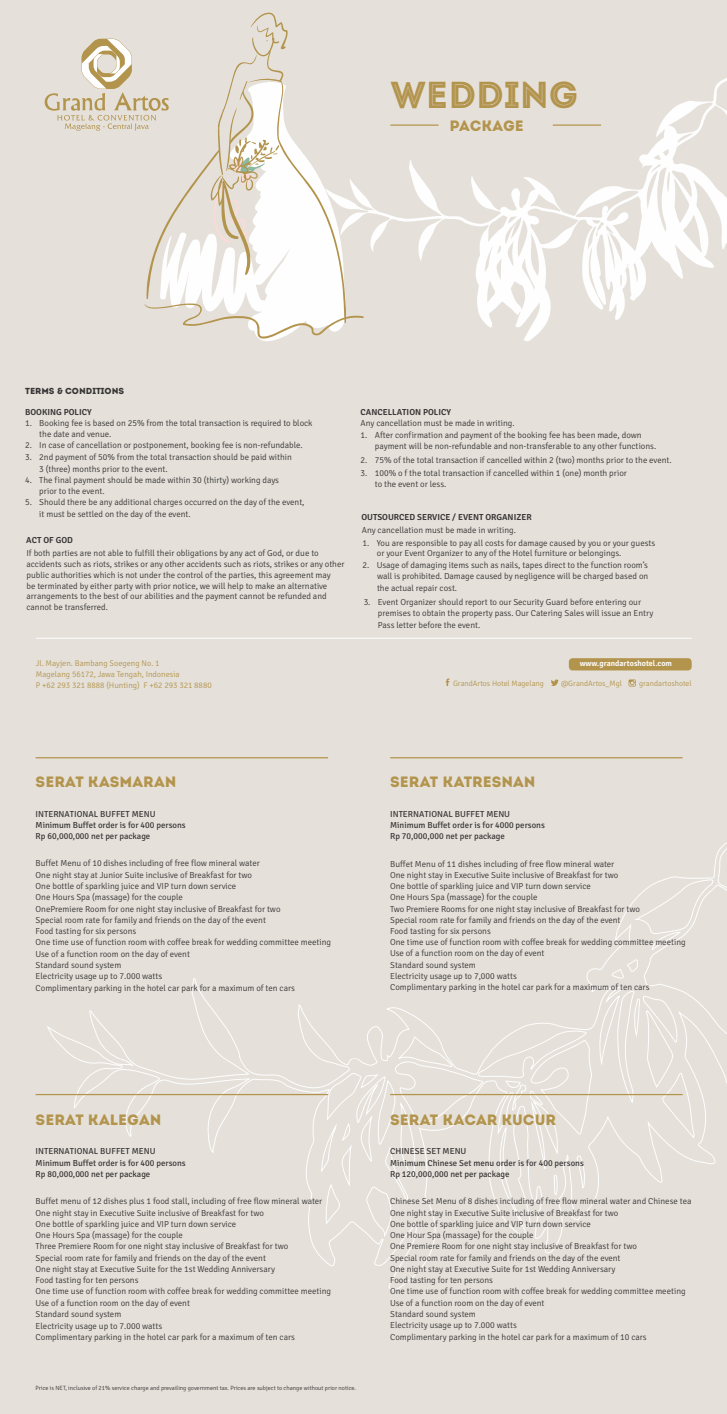
<style>
.page{position:relative;width:727px;height:1414px;background:#fff}
.page>*{position:absolute;margin:0;border:0;box-sizing:border-box;transform-origin:0 0}
.t1{font:37.5px "Intro Inline";color:#b3944d}
.t2{font:15px "Intro";color:#b3944d}
.t3{font:300 8.75px/11.2px "Signika";color:#373435}
.t4{font:8.75px/11.2px "Signika";color:#373435}
.t5{font:600 8.75px "Signika";color:#373435}
.t6{font:8.75px "Intro";color:#373435}
.t7{font:300 8.25px/11px "Signika";color:#b3944d}
.t8{font:600 8px "Signika";color:#fefefe}
.t9{font:300 7.75px "Signika";color:#b3944d}
.t10{font:300 6.12px "Signika";color:#373435}
</style>
<div class="page">
<div style="left:0;top:704px;width:727px;height:355px;background:#e5e1da"></div>
<svg style="left:47px;top:842px;width:680px;height:216px"></svg>
<div style="left:0;top:1059px;width:727px;height:354px;background:#e5e1da"></div>
<svg style="left:74px;top:1058px;width:653px;height:232px"></svg>
<hr style="left:36px;top:1093px;width:292px;height:2px;background:#b3944d">
<hr style="left:36px;top:757px;width:292px;height:1px;background:#b3944d">
<hr style="left:390px;top:1093px;width:292px;height:2px;background:#b3944d">
<hr style="left:390px;top:757px;width:292px;height:1px;background:#b3944d">
<div style="left:0;top:354px;width:727px;height:354px;background:#e5e1da"></div>
<div style="left:569px;top:658px;width:122px;height:12px;background:#b3944d;border-radius:4px"></div>
<svg style="left:446px;top:678px;width:3px;height:8px"></svg>
<svg style="left:551px;top:679px;width:7px;height:7px"></svg>
<svg style="left:628px;top:679px;width:8px;height:7px"></svg>
<hr style="left:36px;top:638px;width:655px;height:1px;background:#fefefe">
<div style="left:0;top:0;width:727px;height:354px;background:#e5e1da"></div>
<svg style="left:364px;top:78px;width:363px;height:263px"></svg>
<svg style="left:144px;top:133px;width:220px;height:206px"></svg>
<svg style="left:45px;top:12px;width:243px;height:287px"></svg>
<hr style="left:390px;top:124px;width:48px;height:2px;background:#b3944d">
<hr style="left:553px;top:124px;width:48px;height:2px;background:#b3944d">
<h1 class="t1" style="left:390px;top:80px;width:190px">WEDDING</h1>
<h2 class="t2" style="left:449px;top:119px;width:76px">PACKAGE</h2>
<p class="t6" style="left:25px;top:387px;width:101px">TERMS &amp; CONDITIONS</p>
<p class="t5" style="left:25px;top:406px;width:68px">BOOKING POLICY</p>
<p class="t3" style="left:25px;top:417px;width:289px">1. Booking fee is based on 25% from the total transaction is required to block</p>
<p class="t3" style="left:39px;top:429px;width:74px">the date and venue.</p>
<p class="t3" style="left:25px;top:440px;width:279px">2. In case of cancellation or postponement, booking fee is non-refundable.</p>
<p class="t3" style="left:25px;top:452px;width:268px">3. 2nd payment of 50% from the total transaction should be paid within</p>
<p class="t3" style="left:39px;top:463px;width:130px">3 (three) months prior to the event.</p>
<p class="t3" style="left:25px;top:474px;width:255px">4. The final payment should be made within 30 (thirty) working days</p>
<p class="t3" style="left:39px;top:485px;width:67px">prior to the event.</p>
<p class="t3" style="left:25px;top:497px;width:281px">5. Should there be any additional charges occurred on the day of the event,</p>
<p class="t3" style="left:39px;top:508px;width:153px">it must be settled on the day of the event.</p>
<p class="t5" style="left:26px;top:535px;width:48px">ACT OF GOD</p>
<p class="t3" style="left:26px;top:548px;width:319px;line-height:10.8px">If both parties are not able to fulfill their obligations by any act of God, or due to accidents such as riots, strikes or any other accidents such as riots, strikes or any other public authorities which is not under the control of the parties, this agreement may<br>be terminated by either party with prior notice, we will help to make an alternative arrangements to the best of our abilities and the payment cannot be refunded and cannot be transferred.</p>
<p class="t5" style="left:360px;top:407px;width:92px">CANCELLATION POLICY</p>
<p class="t3" style="left:360px;top:418px;width:155px">Any cancellation must be made in writing.</p>
<p class="t3" style="left:375px;top:429px;width:283px;text-indent:-14px">1. After confirmation and payment of the booking fee has been made, down payment will be non-refundable and non-transferable to any other functions.</p>
<p class="t3" style="left:360px;top:454px;width:312px">2. 75% of the total transaction if cancelled within 2 (two) months prior to the event.</p>
<p class="t3" style="left:375px;top:468px;width:254px;text-indent:-14px">3. 100% o f the total transaction if cancelled within 1 (one) month prior to the event or less.</p>
<p class="t5" style="left:361px;top:511px;width:172px">OUTSOURCED SERVICE / EVENT ORGANIZER</p>
<p class="t3" style="left:377px;top:548px;width:246px">or your Event Organizer to any of the Hotel furniture or belongings.</p>
<p class="t3" style="left:377px;top:583px;width:82px">the actual repair cost.</p>
<p class="t3" style="left:378px;top:619px;width:104px">Pass letter before the event.</p>
<p class="t3" style="left:362px;top:525px;width:155px">Any cancellation must be made in writing.</p>
<p class="t3" style="left:362px;top:537px;width:294px">1. You are responsible to pay all costs for damage caused by you or your guests</p>
<p class="t3" style="left:362px;top:560px;width:287px">2. Usage of damaging items such as nails, tapes direct to the function room’s</p>
<p class="t3" style="left:377px;top:571px;width:273px">wall is prohibited. Damage caused by negligence will be charged based on</p>
<p class="t3" style="left:378px;top:607px;width:277px">premises to obtain the property pass. Our Catering Sales will issue an Entry</p>
<p class="t3" style="left:363px;top:596px;width:279px">3. Event Organizer should report to our Security Guard before entering our</p>
<p class="t7" style="left:36px;top:657px;width:125px">Jl. Mayjen. Bambang Soegeng No. 1</p>
<p class="t8" style="left:579px;top:658px;width:94px">www.grandartoshotel.com</p>
<p class="t7" style="left:36px;top:668px;width:177px">Magelang 56172, Jawa Tengah, Indonesia<br>P +62 293 321 8888 (Hunting) F +62 293 321 8880</p>
<p class="t9" style="left:453px;top:678px;width:92px">GrandArtos Hotel Magelang</p>
<p class="t9" style="left:561px;top:678px;width:62px">@GrandArtos_Mgl</p>
<p class="t9" style="left:639px;top:678px;width:54px">grandartoshotel</p>
<h2 class="t2" style="left:36px;top:776px;width:142px">SERAT KASMARAN</h2>
<h2 class="t2" style="left:390px;top:776px;width:147px">SERAT KATRESNAN</h2>
<p class="t4" style="left:36px;top:808px;width:152px">INTERNATIONAL BUFFET MENU<br>Minimum Buffet order is for 400 persons<br>Rp 60,000,000 net per package</p>
<p class="t4" style="left:390px;top:808px;width:156px">INTERNATIONAL BUFFET MENU<br>Minimum Buffet order is for 4000 persons<br>Rp 70,000,000 net per package</p>
<p class="t3" style="left:36px;top:858px;width:297px">Buffet Menu of 10 dishes including of free flow mineral water<br>One night stay at Junior Suite inclusive of Breakfast for two<br>One bottle of sparkling juice and VIP turn down service<br>One Hours Spa (massage) for the couple<br>OnePremiere Room for one night stay inclusive of Breakfast for two<br>Special room rate for family and friends on the day of the event<br>Food tasting for six persons<br>One time use of function room with coffee break for wedding committee meeting Use of a function room on the day of event<br>Standard sound system<br>Electricity usage up to 7.000 watts<br>Complimentary parking in the hotel car park for a maximum of ten cars</p>
<p class="t3" style="left:390px;top:858px;width:297px">Buffet Menu of 11 dishes including of free flow mineral water<br>One night stay in Executive Suite inclusive of Breakfast for two<br>One bottle of sparkling juice and VIP turn down service<br>One Hours Spa (massage) for the couple<br>Two Premiere Rooms for one night stay inclusive of Breakfast for two<br>Special room rate for family and friends on the day of the event<br>Food tasting for six persons<br>One time use of function room with coffee break for wedding committee meeting Use of a function room on the day of event<br>Standard sound system<br>Electricity usage up to 7,000 watts<br>Complimentary parking in the hotel car park for a maximum of ten cars</p>
<h2 class="t2" style="left:36px;top:1113px;width:127px">SERAT KALEGAN</h2>
<h2 class="t2" style="left:390px;top:1113px;width:167px">SERAT KACAR KUCUR</h2>
<p class="t4" style="left:36px;top:1145px;width:152px">INTERNATIONAL BUFFET MENU<br>Minimum Buffet order is for 400 persons<br>Rp 80,000,000 net per package</p>
<p class="t4" style="left:390px;top:1145px;width:195px">CHINESE SET MENU<br>Minimum Chinese Set menu order is for 400 persons<br>Rp 120,000,000 net per package</p>
<p class="t3" style="left:36px;top:1195px;width:297px">Buffet menu of 12 dishes plus 1 food stall, including of free flow mineral water One night stay in Executive Suite inclusive of Breakfast for two<br>One bottle of sparkling juice and VIP turn down service<br>One Hours Spa (massage) for the couple<br>Three Premiere Room for one night stay inclusive of Breakfast for two<br>Special room rate for family and friends on the day of the event<br>One night stay at Executive Suite for the 1st Wedding Anniversary<br>Food tasting for ten persons<br>One time use of function room with coffee break for wedding committee meeting Use of a function room on the day of event<br>Standard sound system<br>Electricity usage up to 7.000 watts<br>Complimentary parking in the hotel car park for a maximum of ten cars</p>
<p class="t3" style="left:390px;top:1195px;width:303px">Chinese Set Menu of 8 dishes including of free flow mineral water and Chinese tea One night stay in Executive Suite inclusive of Breakfast for two<br>One bottle of sparkling juice and VIP turn down service<br>One Hour Spa (massage) for the couple<br>One Premiere Room for one night stay inclusive of Breakfast for two<br>Special room rate for family and friends on the day of the event<br>One night stay at Executive Suite for 1st Wedding Anniversary<br>Food tasting for ten persons<br>One time use of function room with coffee break for wedding committee meeting Use of a function room on the day of event<br>Standard sound system<br>Electricity usage up to 7.000 watts<br>Complimentary parking in the hotel car park for a maximum of 10 cars</p>
<p class="t10" style="left:36px;top:1384px;width:322px">Price is NET, inclusive of 21% service charge and prevailing government tax. Prices are subject to change without prior notice.</p>
</div>
